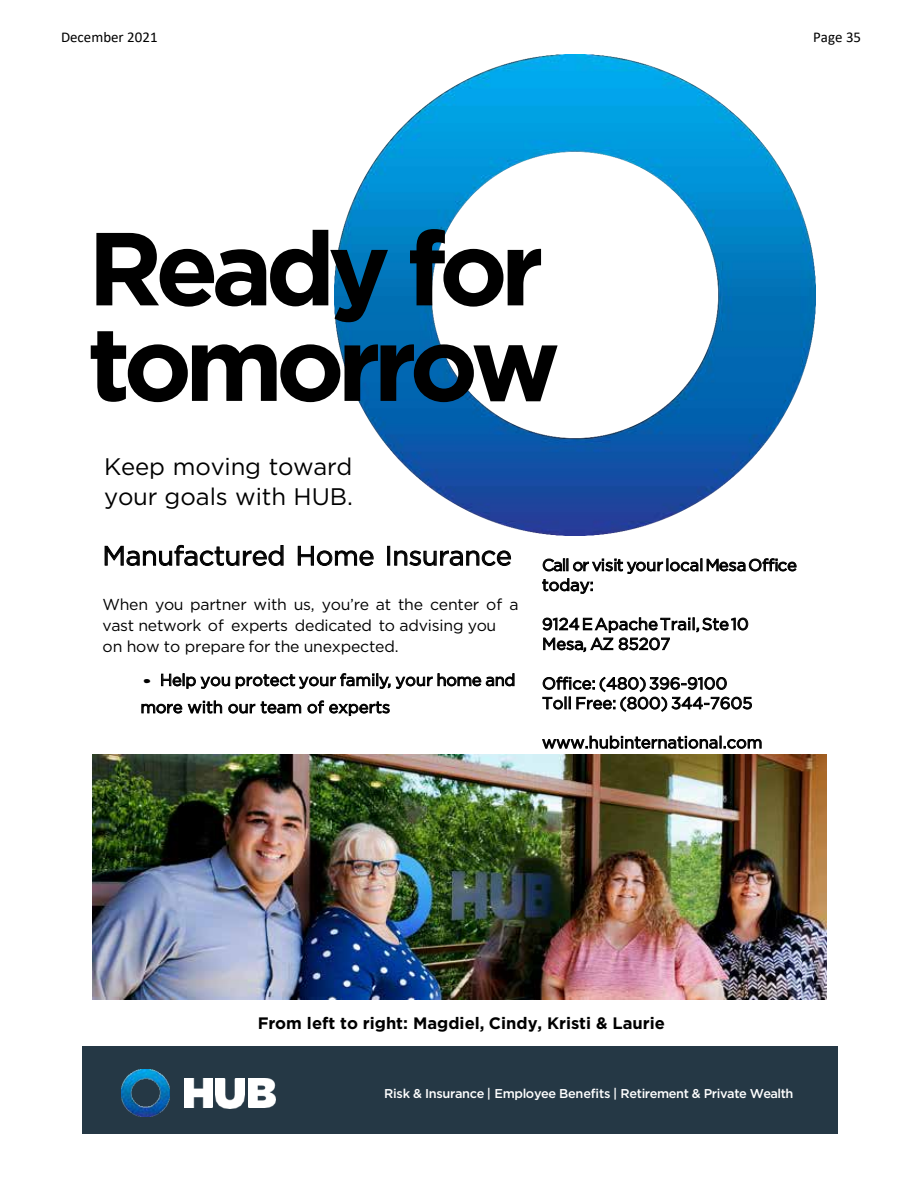
<style>
.page{position:relative;width:918px;height:1188px;background:#fff}
.page>*{position:absolute;margin:0;border:0;box-sizing:border-box;transform-origin:0 0}
.t1{font:700 103.5px/95.6px "Gotham";letter-spacing:-.07em;color:#000}
.t2{font:27px "Gotham";letter-spacing:-.01em;color:#000}
.t3{font:24px/29.8px "Gotham";letter-spacing:-.005em;color:#000}
.t4{font:16.5px/19.8px "Gotham";letter-spacing:-.005em;color:#000}
.t5{font:700 16.5px "Gotham";color:#000}
.t6{font:15.9px/21px "Gotham";letter-spacing:-.015em;color:#000}
.t7{font:15px "Calibri";color:#000}
.t8{font:500 12.75px "Gotham";letter-spacing:-.03em;color:#fff}
.s1{font-family:"Ravie"}
</style>
<div class="page">
<div style="left:82px;top:1046px;width:756px;height:88px;background:#253845"></div>
<img style="left:184px;top:1078px;width:29px;height:30px">
<img style="left:248px;top:1078px;width:27px;height:30px">
<img style="left:216px;top:1078px;width:29px;height:30px">
<img style="left:122px;top:1069px;width:47px;height:48px">
<img style="left:334px;top:54px;width:482px;height:481px">
<img style="left:92px;top:754px;width:735px;height:245px">
<p class="t7" style="left:61px;top:27px;width:98px">December 2021</p>
<p class="t7" style="left:813px;top:27px;width:50px">Page 35</p>
<h1 class="t1" style="left:88px;top:220px;width:474px">Ready for tomorrow</h1>
<p class="t7" style="left:124px;top:277px;width:52px">The Hub</p>
<h3 class="t3" style="left:104px;top:451px;width:251px">Keep moving toward your goals with HUB.</h3>
<h2 class="t2" style="left:102px;top:538px;width:411px">Manufactured Home Insurance</h2>
<p class="t6" style="left:102px;top:593px;width:418px">When you partner with us, you’re at the center of a vast network of experts dedicated to advising you on how to prepare for the unexpected.</p>
<p class="t4" style="left:140px;top:666px;width:377px;line-height:27.3px"><span class="s1">•</span> Help you protect your family, your home and more with our team of experts</p>
<p class="t4" style="left:542px;top:555px;width:256px">Call or visit your local Mesa Office today:</p>
<p class="t4" style="left:542px;top:614px;width:208px">9124 E Apache Trail, Ste 10<br>Mesa, AZ 85207</p>
<p class="t4" style="left:542px;top:673px;width:212px">Office: (480) 396-9100<br>Toll Free: (800) 344-7605</p>
<p class="t4" style="left:542px;top:732px;width:222px">www.hubinternational.com</p>
<p class="t5" style="left:258px;top:1013px;width:409px">From left to right: Magdiel, Cindy, Kristi &amp; Laurie</p>
<p class="t8" style="left:384px;top:1085px;width:411px">Risk &amp; Insurance | Employee Benefits | Retirement &amp; Private Wealth</p>
</div>
